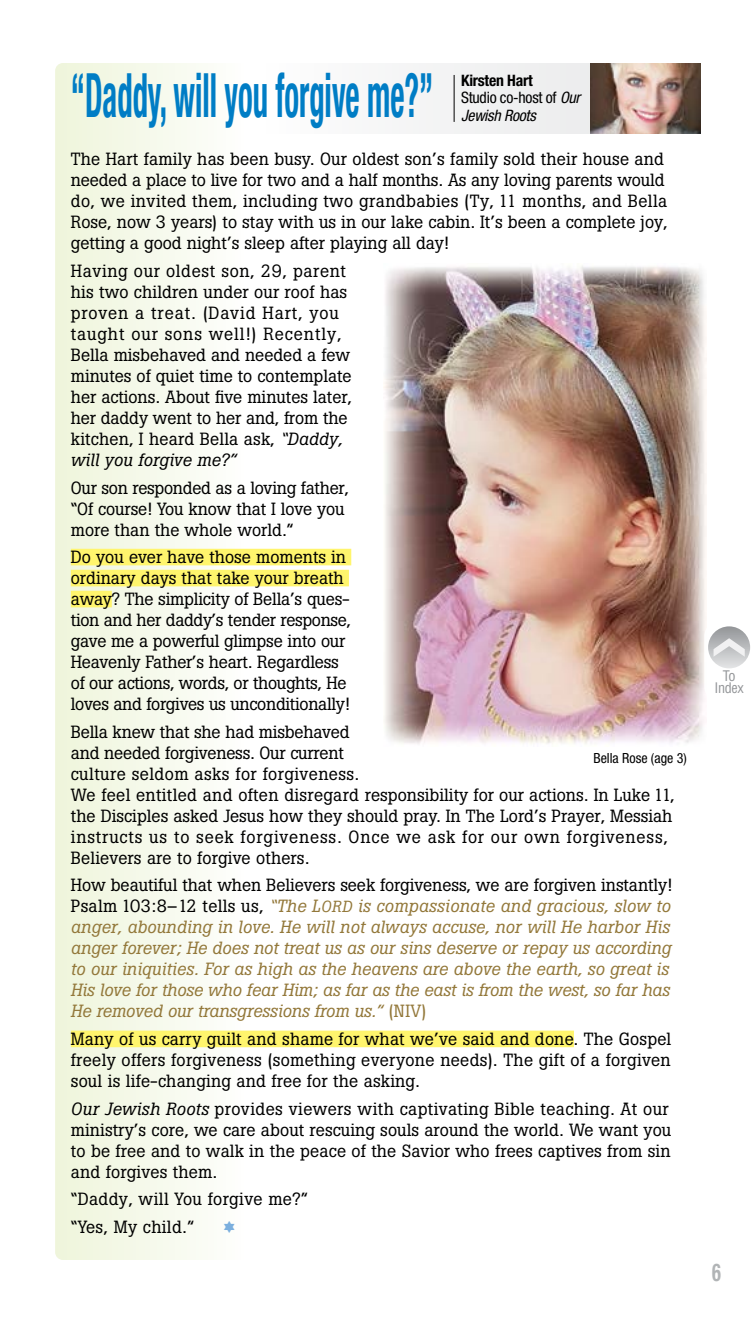
<style>
.page{position:relative;width:756px;height:1323px;background:#fff}
.page>*{position:absolute;margin:0;border:0;box-sizing:border-box;transform-origin:0 0}
.t1{font:700 condensed 61.25px "Helvetica Neue LT Std";color:#007dc5;scale:.5 1}
.t2{font:700 condensed 24.5px "Helvetica Neue LT Std";color:#b1b4b6;scale:.75 1}
.t3{font:17.5px/21px "Boton";color:#000}
.t4{font:italic 17.5px/21px "Boton";letter-spacing:.01em;color:#93783a}
.t5{font:17.5px/27.7px "Boton";letter-spacing:.02em;color:#000}
.t6{font:17.5px "Quirks ICG";color:#7bafde}
.t7{font:condensed 15.75px/17.5px "Helvetica Neue LT Std";letter-spacing:-.015em;color:#000}
.t8{font:italic condensed 15.75px "Helvetica Neue LT Std";letter-spacing:-.015em;color:#000}
.t9{font:condensed 14.17px/12.2px "Helvetica";letter-spacing:-.025em;color:#939598;text-align:center}
.t10{font:condensed 14px "Helvetica Neue LT Std";color:#000}
.s1{font-weight:700}
.s2{font-style:italic}
.s3{font-style:normal;color:#000}
.s4{font-size:15.92px}
.s5{font-style:normal}
</style>
<div class="page">
<svg style="left:55px;top:63px;width:189px;height:1197px"></svg>
<div style="left:260px;top:63px;width:441px;height:71px;background:#f4f4f5"></div>
<img style="left:591px;top:63px;width:110px;height:71px">
<hr style="left:454px;top:75px;width:1px;height:47px;background:#000">
<div style="left:71px;top:549px;width:280px;height:16px;background:#fff56d"></div>
<div style="left:71px;top:570px;width:278px;height:16px;background:#fff56d"></div>
<div style="left:71px;top:591px;width:41px;height:16px;background:#fff56d"></div>
<div style="left:71px;top:1031px;width:503px;height:16px;background:#fff56d"></div>
<img style="left:383px;top:266px;width:323px;height:478px">
<div style="left:704px;top:621px;width:49px;height:81px;background:#fff;border-radius:16px"></div>
<div style="left:708px;top:626px;width:42px;height:42px;background:linear-gradient(to bottom,#96989b,#e0e1e2);border-radius:21px"></div>
<svg style="left:714px;top:638px;width:31px;height:19px"></svg>
<h1 class="t1" style="left:71px;top:58px;width:727px">“Daddy, will you forgive me?”</h1>
<p class="t7" style="left:461px;top:71px;width:121px"><span class="s1">Kirsten Hart<br></span>Studio co-host of <span class="s2">Our</span></p>
<p class="t8" style="left:461px;top:106px;width:76px">Jewish Roots</p>
<p class="t3" style="left:71px;top:149px;width:598px">The Hart family has been busy. Our oldest son’s family sold their house and needed a place to live for two and a half months. As any loving parents would do, we invited them, including two grandbabies (Ty, 11 months, and Bella Rose, now 3 years) to stay with us in our lake cabin. It’s been a complete joy, getting a good night’s sleep after playing all day!</p>
<p class="t3" style="left:71px;top:260px;width:283px">Having our oldest son, 29, parent his two children under our roof has proven a treat. (David Hart, you taught our sons well!) Recently, Bella misbehaved and needed a few minutes of quiet time to contemplate her actions. About five minutes later, her daddy went to her and, from the kitchen, I heard Bella ask, <span class="s2">“Daddy, will you forgive me?”</span></p>
<p class="t3" style="left:71px;top:477px;width:279px">Our son responded as a loving father, “Of course! You know that I love you more than the whole world.”</p>
<p class="t3" style="left:71px;top:547px;width:282px">Do you ever have those moments in ordinary days that take your breath away? The simplicity of Bella’s ques&shy;tion and her daddy’s tender response, gave me a powerful glimpse into our Heavenly Father’s heart. Regardless of our actions, words, or thoughts, He loves and forgives us unconditionally!</p>
<p class="t3" style="left:71px;top:721px;width:605px">Bella knew that she had misbehaved<br>and needed forgiveness. Our current<br>culture seldom asks for forgiveness.<br>We feel entitled and often disregard responsibility for our actions. In Luke 11, the Disciples asked Jesus how they should pray. In The Lord’s Prayer, Messiah instructs us to seek forgiveness. Once we ask for our own forgiveness, Believers are to forgive others.</p>
<p class="t4" style="left:71px;top:875px;width:603px"><span class="s3">How beautiful that when Believers seek forgiveness, we are forgiven instantly!<br>Psalm 103:8–12 tells us,</span> “The L<span class="s4">ord</span> is compassionate and gracious, slow to anger, abounding in love. He will not always accuse, nor will He harbor His anger forever; He does not treat us as our sins deserve or repay us according to our iniquities. For as high as the heavens are above the earth, so great is His love for those who fear Him; as far as the east is from the west, so far has He removed our transgressions from us.” <span class="s5">(NIV)</span></p>
<p class="t3" style="left:71px;top:1028px;width:602px;text-align:justify">Many of us carry guilt and shame for what we’ve said and done. The Gospel freely offers forgiveness (something everyone needs). The gift of a forgiven soul is life-changing and free for the asking.</p>
<p class="t3" style="left:71px;top:1098px;width:602px"><span class="s2">Our Jewish Roots</span> provides viewers with captivating Bible teaching. At our ministry’s core, we care about rescuing souls around the world. We want you to be free and to walk in the peace of the Savior who frees captives from sin and forgives them.</p>
<p class="t5" style="left:71px;top:1185px;width:238px">“Daddy, will You forgive me?” “Yes, My child.”</p>
<p class="t10" style="left:593px;top:750px;width:95px">Bella Rose (age 3)</p>
<p class="t6" style="left:222px;top:1219px;width:17px">1</p>
<p class="t9" style="left:714px;top:670px;width:31px">To<br>Index</p>
<h2 class="t2" style="left:712px;top:1257px;width:13px">6</h2>
</div>
